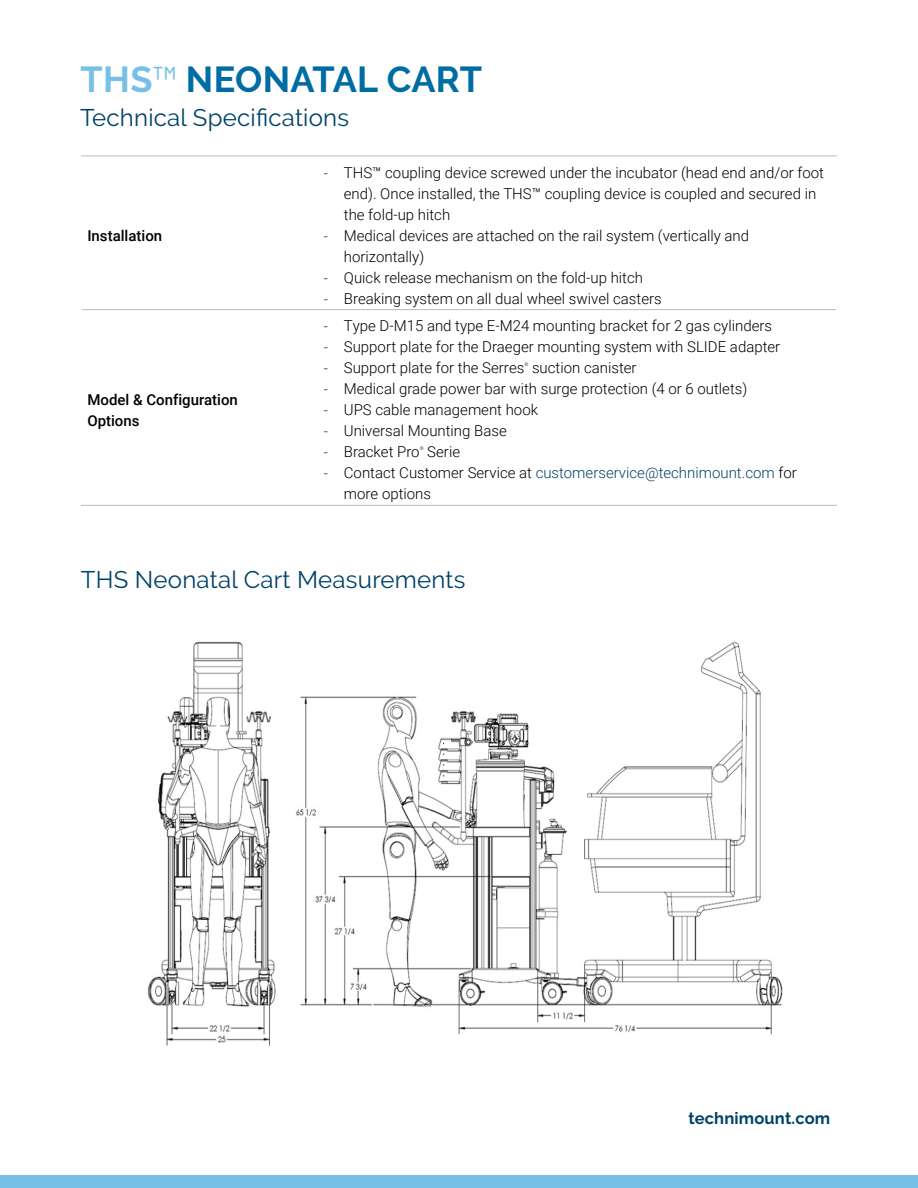
<style>
.page{position:relative;width:918px;height:1188px;background:#fff}
.page>*{position:absolute;margin:0;border:0;box-sizing:border-box;transform-origin:0 0}
.t1{font:700 36px "Raleway";letter-spacing:.01em;color:#006ca4}
.t2{font:24px "Raleway";letter-spacing:.01em;color:#004368}
.t3{font:700 16.5px "Raleway";letter-spacing:.01em;color:#004368}
.t4{font:300 15px/21px "Roboto";color:#000}
.t5{font:500 15px/21px "Roboto";color:#000}
.t6{font:300 4.95px "Roboto";color:#000}
.s1{color:#76c0e8}
.s2{font-family:"Barlow";font-weight:400;color:#76c0e8}
.s3{font-family:"Open Sans"}
.s4{color:#004368}
</style>
<div class="page">
<hr style="left:81px;top:156px;width:216px;height:1px;background:#babbba">
<hr style="left:297px;top:156px;width:540px;height:1px;background:#babbba">
<hr style="left:82px;top:309px;width:215px;height:1px;background:#babbba">
<hr style="left:297px;top:309px;width:539px;height:1px;background:#babbba">
<hr style="left:81px;top:505px;width:216px;height:1px;background:#babbba">
<hr style="left:297px;top:505px;width:540px;height:1px;background:#babbba">
<img style="left:147px;top:641px;width:636px;height:405px">
<div style="left:0;top:1175px;width:918px;height:13px;background:#76c0e8"></div>
<h1 class="t1" style="left:81px;top:59px;width:403px"><span class="s1">THS</span><span class="s2">™</span> NEONATAL CART</h1>
<h2 class="t2" style="left:80px;top:104px;width:271px">Technical Specifications</h2>
<p class="t5" style="left:87px;top:224px;width:76px">Installation</p>
<p class="t5" style="left:87px;top:388px;width:152px">Model &amp; Configuration<br>Options</p>
<p class="t4" style="left:344px;top:161px;width:482px;text-indent:-20px"><span class="s3">-</span> THS™ coupling device screwed under the incubator (head end and/or foot end). Once installed, the THS™ coupling device is coupled and secured in the fold-up hitch</p>
<p class="t4" style="left:344px;top:224px;width:407px;text-indent:-20px"><span class="s3">-</span> Medical devices are attached on the rail system (vertically and horizontally)</p>
<p class="t4" style="left:324px;top:266px;width:321px"><span class="s3">-</span> Quick release mechanism on the fold-up hitch</p>
<p class="t4" style="left:324px;top:287px;width:340px"><span class="s3">-</span> Breaking system on all dual wheel swivel casters</p>
<p class="t4" style="left:324px;top:315px;width:450px"><span class="s3">-</span> Type D-M15 and type E-M24 mounting bracket for 2 gas cylinders</p>
<p class="t4" style="left:324px;top:336px;width:458px"><span class="s3">-</span> Support plate for the Draeger mounting system with SLIDE adapter</p>
<p class="t4" style="left:324px;top:357px;width:202px"><span class="s3">-</span> Support plate for the Serres</p>
<p class="t6" style="left:524px;top:361px;width:6px">®</p>
<p class="t4" style="left:532px;top:357px;width:106px">suction canister</p>
<p class="t4" style="left:324px;top:378px;width:425px"><span class="s3">-</span> Medical grade power bar with surge protection (4 or 6 outlets)</p>
<p class="t4" style="left:324px;top:399px;width:216px"><span class="s3">-</span> UPS cable management hook</p>
<p class="t4" style="left:324px;top:420px;width:185px"><span class="s3">-</span> Universal Mounting Base</p>
<p class="t4" style="left:324px;top:441px;width:98px"><span class="s3">-</span> Bracket Pro</p>
<p class="t6" style="left:420px;top:445px;width:6px">®</p>
<p class="t4" style="left:427px;top:441px;width:34px">Serie</p>
<p class="t4" style="left:344px;top:462px;width:454px;text-indent:-20px"><span class="s3">-</span> Contact Customer Service at <span class="s4">customerservice@technimount.com</span> for more options</p>
<h2 class="t2" style="left:81px;top:565px;width:386px">THS Neonatal Cart Measurements</h2>
<p class="t3" style="left:688px;top:1109px;width:143px">technimount.com</p>
</div>
